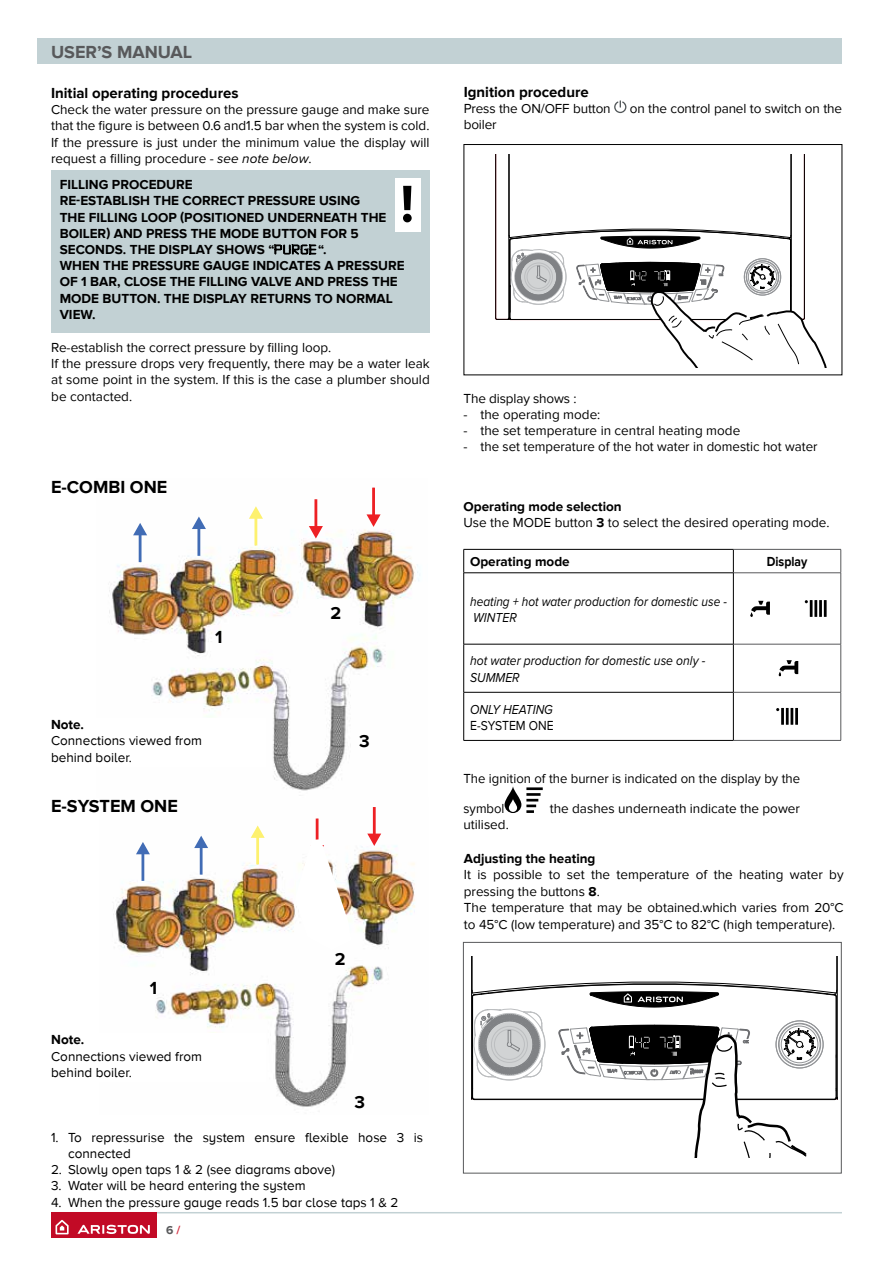
<style>
.page{position:relative;width:893px;height:1263px;background:#fff}
.page>*{position:absolute;margin:0;border:0;box-sizing:border-box;transform-origin:0 0}
.t1{font:700 18px "Proxima Nova A";color:#000}
.t2{font:700 18px "Proxima Nova";color:#58595b}
.t3{font:700 15px "Proxima Nova";color:#000}
.t4{font:13.5px/16.2px "Proxima Nova";color:#000}
.t5{font:700 13.5px/16.2px "Proxima Nova";color:#000}
.t6{font:13.5px/16.5px "Proxima Nova A";color:#000}
.t7{font:italic 13.5px/16.2px "Proxima Nova";color:#000;scale:.9 1}
.t8{font:italic 13.5px/16.2px "Proxima Nova";color:#000;scale:.88 1}
.t9{font:13.5px "Proxima Nova";color:#000;scale:.9 1}
.t10{font:700 13.5px "Proxima Nova A";color:#000}
.t11{font:700 13.5px "Proxima Nova";color:#000;scale:.9 1}
.t12{font:700 12px "Proxima Nova";color:#58595b}
.s1{font-style:italic}
.s2{font-family:"LED Font";font-weight:400}
.s3{color:#d43345}
.s4{font-weight:700}
</style>
<div class="page">
<hr style="left:51px;top:1212px;width:791px;height:1px;background:#c2d1d4">
<div style="left:51px;top:1212px;width:106px;height:26px;background:#c20a26"></div>
<svg style="left:56px;top:1220px;width:13px;height:14px"></svg>
<svg style="left:77px;top:1225px;width:73px;height:9px"></svg>
<div style="left:38px;top:38px;width:804px;height:26px;background:#c2d1d4"></div>
<hr style="left:463px;top:549px;width:271px;height:1px;background:#000">
<svg style="left:463px;top:550px;width:1px;height:22px"></svg>
<svg style="left:733px;top:550px;width:1px;height:22px"></svg>
<hr style="left:463px;top:572px;width:271px;height:1px;background:#000">
<hr style="left:463px;top:573px;width:1px;height:71px;background:#000">
<hr style="left:733px;top:573px;width:1px;height:71px;background:#000">
<hr style="left:463px;top:644px;width:271px;height:1px;background:#000">
<hr style="left:463px;top:644px;width:1px;height:48px;background:#000">
<hr style="left:733px;top:644px;width:1px;height:48px;background:#000">
<hr style="left:463px;top:692px;width:271px;height:1px;background:#000">
<hr style="left:463px;top:692px;width:1px;height:48px;background:#000">
<hr style="left:733px;top:692px;width:1px;height:48px;background:#000">
<hr style="left:463px;top:740px;width:271px;height:1px;background:#000">
<hr style="left:734px;top:549px;width:107px;height:1px;background:#58595b">
<svg style="left:840px;top:550px;width:1px;height:22px"></svg>
<hr style="left:734px;top:572px;width:107px;height:1px;background:#58595b">
<hr style="left:840px;top:573px;width:1px;height:71px;background:#58595b">
<hr style="left:734px;top:644px;width:107px;height:1px;background:#58595b">
<hr style="left:840px;top:644px;width:1px;height:48px;background:#58595b">
<hr style="left:734px;top:692px;width:107px;height:1px;background:#58595b">
<hr style="left:840px;top:692px;width:1px;height:48px;background:#58595b">
<hr style="left:734px;top:740px;width:107px;height:1px;background:#58595b">
<svg style="left:750px;top:601px;width:20px;height:16px"></svg>
<svg style="left:805px;top:600px;width:7px;height:17px"></svg>
<hr style="left:814px;top:600px;width:3px;height:17px;background:#000">
<hr style="left:819px;top:600px;width:3px;height:17px;background:#000">
<hr style="left:824px;top:600px;width:3px;height:17px;background:#000">
<svg style="left:778px;top:660px;width:20px;height:16px"></svg>
<hr style="left:781px;top:708px;width:3px;height:17px;background:#000">
<hr style="left:786px;top:708px;width:3px;height:17px;background:#000">
<hr style="left:790px;top:708px;width:3px;height:17px;background:#000">
<hr style="left:795px;top:708px;width:3px;height:17px;background:#000">
<hr style="left:526px;top:793px;width:15px;height:3px;background:#000">
<hr style="left:526px;top:787px;width:17px;height:3px;background:#000">
<svg style="left:505px;top:786px;width:33px;height:27px"></svg>
<div style="left:464px;top:144px;width:378px;height:231px;border:1px solid #000"></div>
<svg style="left:496px;top:155px;width:308px;height:71px"></svg>
<hr style="left:508px;top:155px;width:1px;height:163px;background:#000">
<hr style="left:509px;top:155px;width:1px;height:80px;background:#000">
<hr style="left:791px;top:155px;width:1px;height:80px;background:#000">
<hr style="left:804px;top:155px;width:1px;height:163px;background:#000">
<hr style="left:495px;top:155px;width:1px;height:163px;background:#000">
<svg style="left:495px;top:226px;width:332px;height:141px"></svg>
<div style="left:463px;top:942px;width:379px;height:231px;border:1px solid #58595b"></div>
<svg style="left:471px;top:956px;width:367px;height:202px"></svg>
<div style="left:51px;top:170px;width:378px;height:162px;background:#c2d1d4"></div>
<svg style="left:274px;top:244px;width:43px;height:11px"></svg>
<div style="left:395px;top:179px;width:26px;height:53px;background:#fff"></div>
<svg style="left:403px;top:186px;width:9px;height:36px"></svg>
<svg style="left:614px;top:100px;width:12px;height:13px"></svg>
<img style="left:113px;top:807px;width:302px;height:300px">
<hr style="left:200px;top:846px;width:3px;height:28px;background:#416cb5">
<svg style="left:194px;top:836px;width:14px;height:12px"></svg>
<hr style="left:256px;top:836px;width:3px;height:28px;background:#fdf16f">
<svg style="left:251px;top:825px;width:14px;height:13px"></svg>
<hr style="left:316px;top:818px;width:3px;height:29px;background:#ed2024">
<hr style="left:141px;top:852px;width:3px;height:29px;background:#416cb5">
<svg style="left:136px;top:842px;width:14px;height:12px"></svg>
<hr style="left:373px;top:807px;width:3px;height:29px;background:#ed2024">
<svg style="left:367px;top:833px;width:14px;height:13px"></svg>
<svg style="left:295px;top:839px;width:57px;height:111px"></svg>
<img style="left:109px;top:487px;width:311px;height:304px">
<hr style="left:197px;top:527px;width:3px;height:29px;background:#416cb5">
<svg style="left:192px;top:516px;width:14px;height:13px"></svg>
<hr style="left:254px;top:517px;width:3px;height:28px;background:#fdf16f">
<svg style="left:249px;top:506px;width:14px;height:13px"></svg>
<hr style="left:314px;top:499px;width:3px;height:29px;background:#ed2024">
<svg style="left:309px;top:526px;width:14px;height:12px"></svg>
<hr style="left:139px;top:533px;width:3px;height:29px;background:#416cb5">
<svg style="left:133px;top:523px;width:14px;height:12px"></svg>
<hr style="left:372px;top:488px;width:3px;height:28px;background:#ed2024">
<svg style="left:366px;top:514px;width:15px;height:13px"></svg>
<div style="left:51px;top:718px;width:215px;height:49px;background:#fff"></div>
<div style="left:51px;top:1033px;width:215px;height:49px;background:#fff"></div>
<h1 class="t2" style="left:51px;top:42px;width:143px">USER’S MANUAL</h1>
<p class="t3" style="left:51px;top:84px;width:189px">Initial operating procedures</p>
<p class="t4" style="left:51px;top:102px;width:380px;text-align:justify">Check the water pressure on the pressure gauge and make sure that the figure is between 0.6 and1.5 bar when the system is cold.<br>If the pressure is just under the minimum value the display will request a filling procedure - <span class="s1">see note below</span>.</p>
<p class="t5" style="left:60px;top:177px;width:346px">FILLING PROCEDURE<br>RE-ESTABLISH THE CORRECT PRESSURE USING<br>THE FILLING LOOP (POSITIONED UNDERNEATH THE BOILER) AND PRESS THE MODE BUTTON FOR 5<br>SECONDS. THE DISPLAY SHOWS “<span class="s2">PURGE</span>“.<br>WHEN THE PRESSURE GAUGE INDICATES A PRESSURE OF 1 BAR, CLOSE THE FILLING VALVE AND PRESS THE MODE BUTTON. THE DISPLAY RETURNS TO NORMAL VIEW.</p>
<p class="t4" style="left:51px;top:340px;width:380px">Re-establish the correct pressure by filling loop.<br>If the pressure drops very frequently, there may be a water leak at some point in the system. If this is the case a plumber should be contacted.</p>
<h1 class="t1" style="left:51px;top:476px;width:118px">E-COMBI ONE</h1>
<h1 class="t1" style="left:215px;top:627px;width:9px">1</h1>
<p class="t10" style="left:51px;top:716px;width:35px">Note.</p>
<p class="t6" style="left:51px;top:732px;width:152px">Connections viewed from behind boiler.</p>
<h1 class="t1" style="left:51px;top:796px;width:128px">E-SYSTEM ONE</h1>
<h1 class="t1" style="left:150px;top:978px;width:9px">1</h1>
<p class="t10" style="left:51px;top:1032px;width:35px">Note.</p>
<p class="t6" style="left:51px;top:1048px;width:152px">Connections viewed from behind boiler.</p>
<h1 class="t1" style="left:330px;top:602px;width:12px">2</h1>
<h1 class="t1" style="left:359px;top:731px;width:12px">3</h1>
<h1 class="t1" style="left:335px;top:948px;width:12px">2</h1>
<h1 class="t1" style="left:355px;top:1092px;width:12px">3</h1>
<p class="t6" style="left:68px;top:1129px;width:357px;text-indent:-17px">1. To repressurise the system ensure flexible hose 3 is connected</p>
<p class="t6" style="left:51px;top:1161px;width:285px">2. Slowly open taps 1 &amp; 2 (see diagrams above)</p>
<p class="t6" style="left:51px;top:1177px;width:256px">3. Water will be heard entering the system</p>
<p class="t6" style="left:51px;top:1194px;width:349px">4. When the pressure gauge reads 1.5 bar close taps 1 &amp; 2</p>
<p class="t12" style="left:166px;top:1223px;width:16px">6 <span class="s3">/</span></p>
<p class="t3" style="left:464px;top:83px;width:127px">Ignition procedure</p>
<p class="t4" style="left:464px;top:101px;width:149px">Press the ON/OFF button</p>
<p class="t4" style="left:630px;top:101px;width:214px">on the control panel to switch on the</p>
<p class="t4" style="left:464px;top:117px;width:34px">boiler</p>
<p class="t4" style="left:463px;top:390px;width:115px">The display shows :</p>
<p class="t4" style="left:463px;top:407px;width:138px">- the operating mode:</p>
<p class="t4" style="left:463px;top:423px;width:278px">- the set temperature in central heating mode</p>
<p class="t4" style="left:463px;top:439px;width:356px">- the set temperature of the hot water in domestic hot water</p>
<p class="t4" style="left:463px;top:498px;width:367px"><span class="s4">Operating mode selection<br></span>Use the MODE button <span class="s4">3</span> to select the desired operating mode.</p>
<p class="t5" style="left:470px;top:554px;width:101px">Operating mode</p>
<p class="t11" style="left:767px;top:554px;width:47px">Display</p>
<p class="t8" style="left:470px;top:594px;width:293px">heating + hot water production for domestic use -<br>WINTER</p>
<p class="t7" style="left:470px;top:653px;width:263px">hot water production for domestic use only -<br>SUMMER</p>
<p class="t7" style="left:470px;top:701px;width:94px">ONLY HEATING</p>
<p class="t9" style="left:470px;top:717px;width:94px">E-SYSTEM ONE</p>
<p class="t4" style="left:463px;top:771px;width:338px">The ignition of the burner is indicated on the display by the</p>
<p class="t4" style="left:463px;top:801px;width:43px">symbol</p>
<p class="t4" style="left:550px;top:801px;width:252px">the dashes underneath indicate the power</p>
<p class="t4" style="left:463px;top:817px;width:47px">utilised.</p>
<p class="t5" style="left:464px;top:850px;width:133px">Adjusting the heating</p>
<p class="t4" style="left:464px;top:867px;width:381px">It is possible to set the temperature of the heating water by pressing the buttons <span class="s4">8</span>.<br>The temperature that may be obtained.which varies from 20°C to 45°C (low temperature) and 35°C to 82°C (high temperature).</p>
</div>
